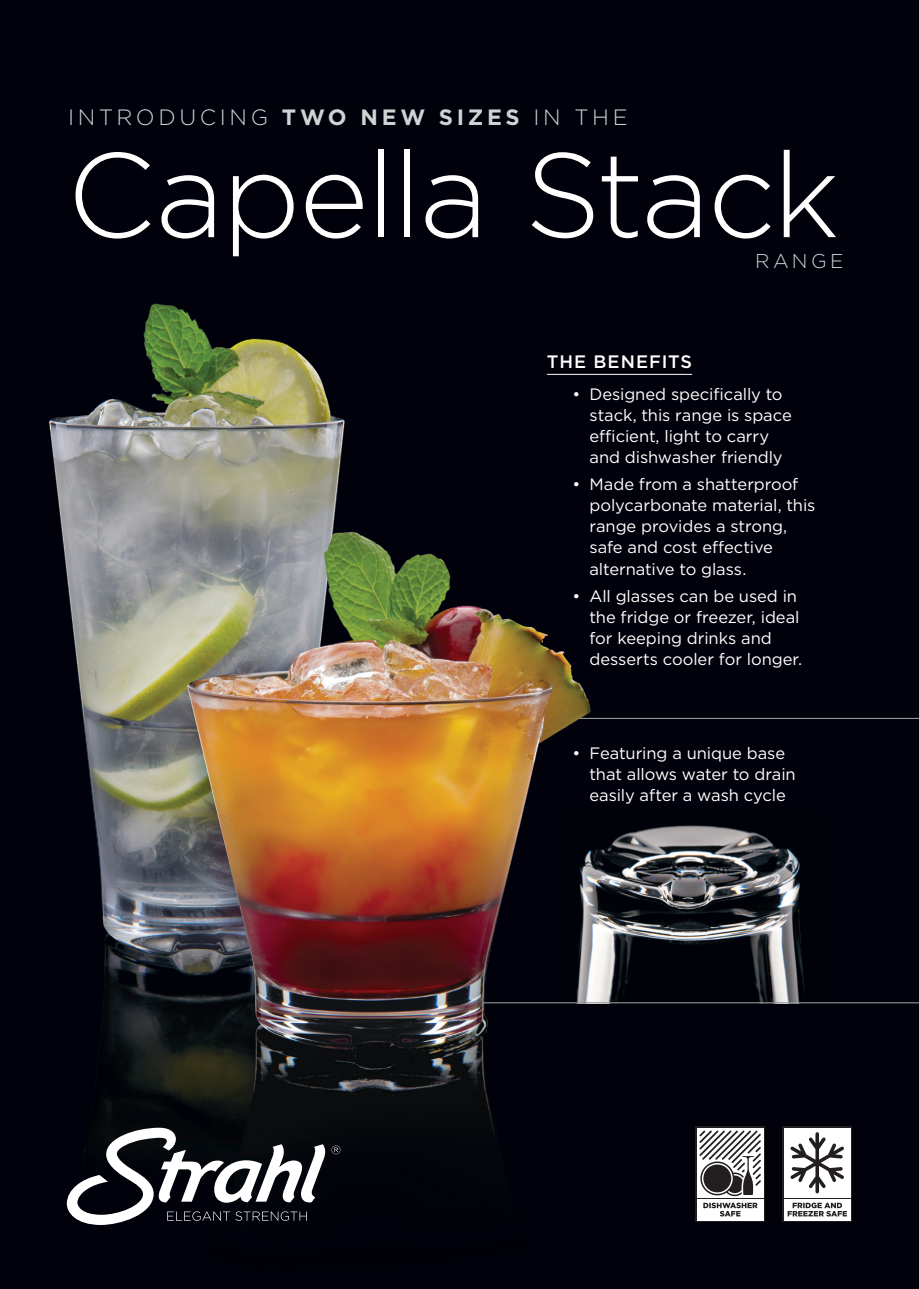
<style>
.page{position:relative;width:919px;height:1289px;background:#fff}
.page>*{position:absolute;margin:0;border:0;box-sizing:border-box;transform-origin:0 0}
.t1{font:300 119.55px "Gotham";letter-spacing:-.02em;color:#fff}
.t2{font:300 22.2px "Gotham";letter-spacing:.165em;color:#d1d2d4}
.t3{font:300 19.95px "Gotham";letter-spacing:.17em;color:#d1d2d4}
.t4{font:500 18px "Gotham";letter-spacing:.06em;color:#fff}
.t5{font:16.5px/21px "Gotham";letter-spacing:-.005em;color:#fff}
.s1{font-weight:700}
</style>
<div class="page">
<div style="left:0;top:0;width:918px;height:1288px;background:#00010a"></div>
<svg style="left:638px;top:718px;width:280px;height:285px"></svg>
<img style="left:49px;top:303px;width:589px;height:922px">
<svg style="left:66px;top:1127px;width:274px;height:97px"></svg>
<hr style="left:547px;top:374px;width:145px;height:1px;background:#fff">
<div style="left:782px;top:1126px;width:70px;height:96px;background:linear-gradient(to right,#fff,#fefefe)"></div>
<div style="left:784px;top:1128px;width:66px;height:69px;background:#fff"></div>
<div style="left:784px;top:1198px;width:66px;height:22px;background:#fff"></div>
<svg style="left:787px;top:1202px;width:60px;height:14px"></svg>
<svg style="left:790px;top:1132px;width:54px;height:61px"></svg>
<div style="left:695px;top:1126px;width:70px;height:96px;background:linear-gradient(to right,#fff,#fefefe)"></div>
<div style="left:697px;top:1128px;width:66px;height:69px;background:#fff"></div>
<div style="left:697px;top:1198px;width:66px;height:22px;background:#fff"></div>
<svg style="left:699px;top:1130px;width:62px;height:66px"></svg>
<svg style="left:703px;top:1202px;width:54px;height:14px"></svg>
<h2 class="t2" style="left:68px;top:103px;width:561px">INTRODUCING <span class="s1">TWO NEW SIZES</span> IN THE</h2>
<h1 class="t1" style="left:67px;top:119px;width:774px">Capella Stack</h1>
<p class="t3" style="left:755px;top:248px;width:90px">RANGE</p>
<p class="t4" style="left:547px;top:350px;width:147px">THE BENEFITS</p>
<p class="t5" style="left:589px;top:383px;width:204px;text-indent:-17px">• Designed specifically to stack, this range is space efficient, light to carry and dishwasher friendly</p>
<p class="t5" style="left:589px;top:474px;width:227px;text-indent:-17px">• Made from a shatterproof polycarbonate material, this range provides a strong, safe and cost effective alternative to glass.</p>
<p class="t5" style="left:589px;top:585px;width:214px;text-indent:-17px">• All glasses can be used in the fridge or freezer, ideal for keeping drinks and desserts cooler for longer.</p>
<p class="t5" style="left:589px;top:742px;width:208px;text-indent:-17px">• Featuring a unique base that allows water to drain easily after a wash cycle</p>
</div>
